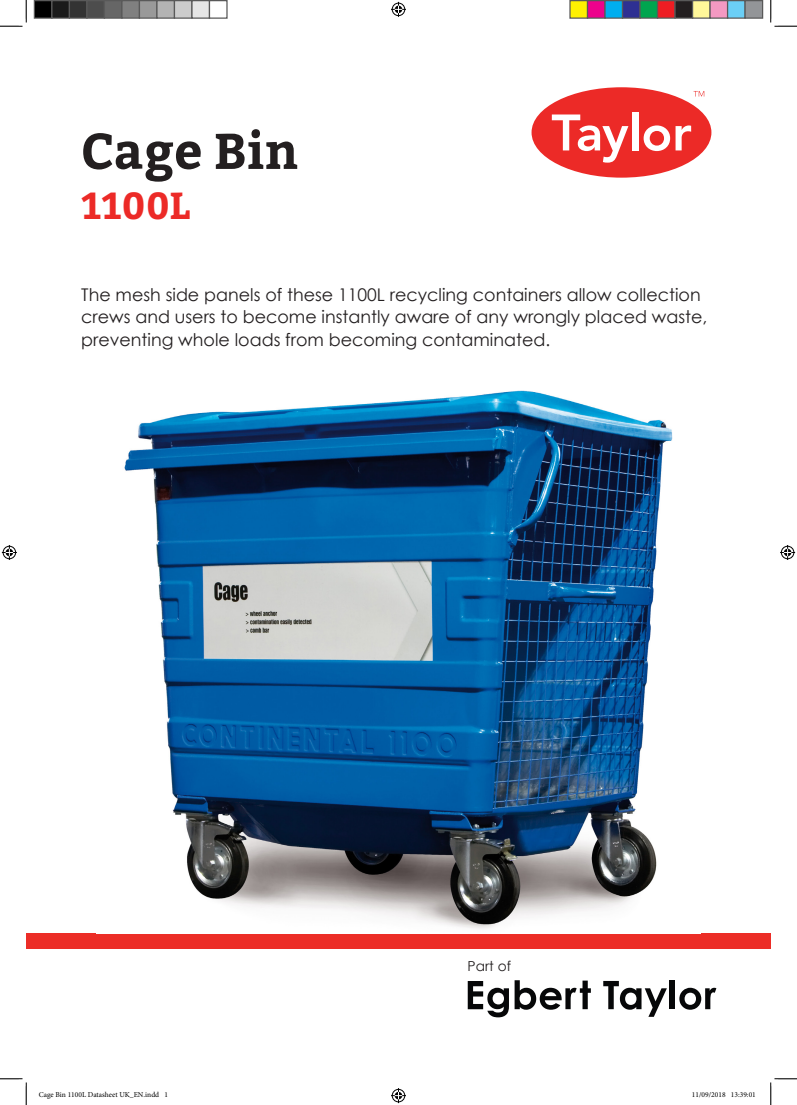
<style>
.page{position:relative;width:797px;height:1105px;background:#fff}
.page>*{position:absolute;margin:0;border:0;box-sizing:border-box;transform-origin:0 0}
.t1{font:700 50px "Bitter";color:#231f20}
.t2{font:700 37.5px "Bitter";color:#ec2a27}
.t3{font:17.5px/22.5px "Century Gothic";color:#231f20}
.t4{font:13.75px "Century Gothic";color:#231f20}
.t5{font:7.5px "Minion Pro";color:#000}
</style>
<div class="page">
<div style="left:531px;top:87px;width:180px;height:91px;background:#ec2a27;border-radius:50%"></div>
<svg style="left:552px;top:114px;width:76px;height:49px"></svg>
<div style="left:632px;top:112px;width:6px;height:38px;background:#fff"></div>
<svg style="left:643px;top:125px;width:48px;height:26px"></svg>
<svg style="left:693px;top:91px;width:11px;height:6px"></svg>
<div style="left:26px;top:933px;width:744px;height:15px;background:#ec2d27"></div>
<svg style="left:603px;top:981px;width:64px;height:36px"></svg>
<div style="left:670px;top:980px;width:5px;height:29px;background:#060708"></div>
<svg style="left:679px;top:988px;width:37px;height:22px"></svg>
<svg style="left:468px;top:980px;width:123px;height:37px"></svg>
<img style="left:124px;top:390px;width:549px;height:539px">
<svg style="left:0;top:0;width:27px;height:27px"></svg>
<svg style="left:0;top:1078px;width:27px;height:27px"></svg>
<svg style="left:770px;top:0;width:27px;height:27px"></svg>
<svg style="left:770px;top:1078px;width:27px;height:27px"></svg>
<svg style="left:391px;top:2px;width:15px;height:15px"></svg>
<svg style="left:391px;top:1088px;width:15px;height:15px"></svg>
<svg style="left:2px;top:545px;width:15px;height:15px"></svg>
<svg style="left:780px;top:545px;width:15px;height:15px"></svg>
<div style="left:34px;top:1px;width:18px;height:17px;background:#000"></div>
<div style="left:34px;top:0;width:18px;height:19px;border:1px solid #595959"></div>
<div style="left:52px;top:1px;width:17px;height:17px;background:#1a1a1a"></div>
<div style="left:51px;top:0;width:19px;height:19px;border:1px solid #595959"></div>
<div style="left:69px;top:1px;width:18px;height:17px;background:#333"></div>
<div style="left:69px;top:0;width:19px;height:19px;border:1px solid #595959"></div>
<div style="left:87px;top:1px;width:17px;height:17px;background:#4d4d4d"></div>
<div style="left:86px;top:0;width:19px;height:19px;border:1px solid #595959"></div>
<div style="left:104px;top:1px;width:18px;height:17px;background:#666"></div>
<div style="left:104px;top:0;width:18px;height:19px;border:1px solid #595959"></div>
<div style="left:122px;top:1px;width:17px;height:17px;background:#808080"></div>
<div style="left:121px;top:0;width:19px;height:19px;border:1px solid #595959"></div>
<div style="left:139px;top:1px;width:18px;height:17px;background:#999"></div>
<div style="left:139px;top:0;width:19px;height:19px;border:1px solid #595959"></div>
<div style="left:157px;top:1px;width:17px;height:17px;background:#b3b3b3"></div>
<div style="left:156px;top:0;width:19px;height:19px;border:1px solid #595959"></div>
<div style="left:174px;top:1px;width:18px;height:17px;background:#ccc"></div>
<div style="left:174px;top:0;width:18px;height:19px;border:1px solid #595959"></div>
<div style="left:192px;top:1px;width:17px;height:17px;background:#e6e6e6"></div>
<div style="left:191px;top:0;width:19px;height:19px;border:1px solid #595959"></div>
<div style="left:209px;top:0;width:19px;height:19px;border:1px solid #595959"></div>
<div style="left:570px;top:1px;width:17px;height:17px;background:#fff101"></div>
<div style="left:569px;top:0;width:19px;height:19px;border:1px solid #595959"></div>
<div style="left:587px;top:1px;width:18px;height:17px;background:#ed028c"></div>
<div style="left:587px;top:0;width:18px;height:19px;border:1px solid #595959"></div>
<div style="left:605px;top:1px;width:17px;height:17px;background:#00aeef"></div>
<div style="left:604px;top:0;width:19px;height:19px;border:1px solid #595959"></div>
<div style="left:622px;top:1px;width:18px;height:17px;background:#2e3092"></div>
<div style="left:622px;top:0;width:18px;height:19px;border:1px solid #595959"></div>
<div style="left:640px;top:1px;width:17px;height:17px;background:#00a54f"></div>
<div style="left:639px;top:0;width:19px;height:19px;border:1px solid #595959"></div>
<div style="left:657px;top:1px;width:18px;height:17px;background:#ee1d23"></div>
<div style="left:657px;top:0;width:18px;height:19px;border:1px solid #595959"></div>
<div style="left:675px;top:1px;width:17px;height:17px;background:#231f20"></div>
<div style="left:674px;top:0;width:19px;height:19px;border:1px solid #595959"></div>
<div style="left:692px;top:1px;width:18px;height:17px;background:#fff79a"></div>
<div style="left:692px;top:0;width:18px;height:19px;border:1px solid #595959"></div>
<div style="left:710px;top:1px;width:17px;height:17px;background:#f499c2"></div>
<div style="left:709px;top:0;width:19px;height:19px;border:1px solid #595959"></div>
<div style="left:727px;top:1px;width:18px;height:17px;background:#6bcff6"></div>
<div style="left:727px;top:0;width:18px;height:19px;border:1px solid #595959"></div>
<div style="left:745px;top:1px;width:17px;height:17px;background:#939598"></div>
<div style="left:744px;top:0;width:19px;height:19px;border:1px solid #595959"></div>
<p class="t1" style="left:81px;top:121px;width:219px">Cage Bin</p>
<p class="t2" style="left:81px;top:183px;width:110px">1100L</p>
<p class="t3" style="left:81px;top:283px;width:627px">The mesh side panels of these 1100L recycling containers allow collection crews and users to become instantly aware of any wrongly placed waste, preventing whole loads from becoming contaminated.</p>
<p class="t4" style="left:467px;top:957px;width:45px">Part of</p>
<p class="t5" style="left:39px;top:1090px;width:131px">Cage Bin 1100L Datasheet UK_EN.indd 1</p>
<p class="t5" style="left:692px;top:1090px;width:65px">11/09/2018 13:39:01</p>
</div>
